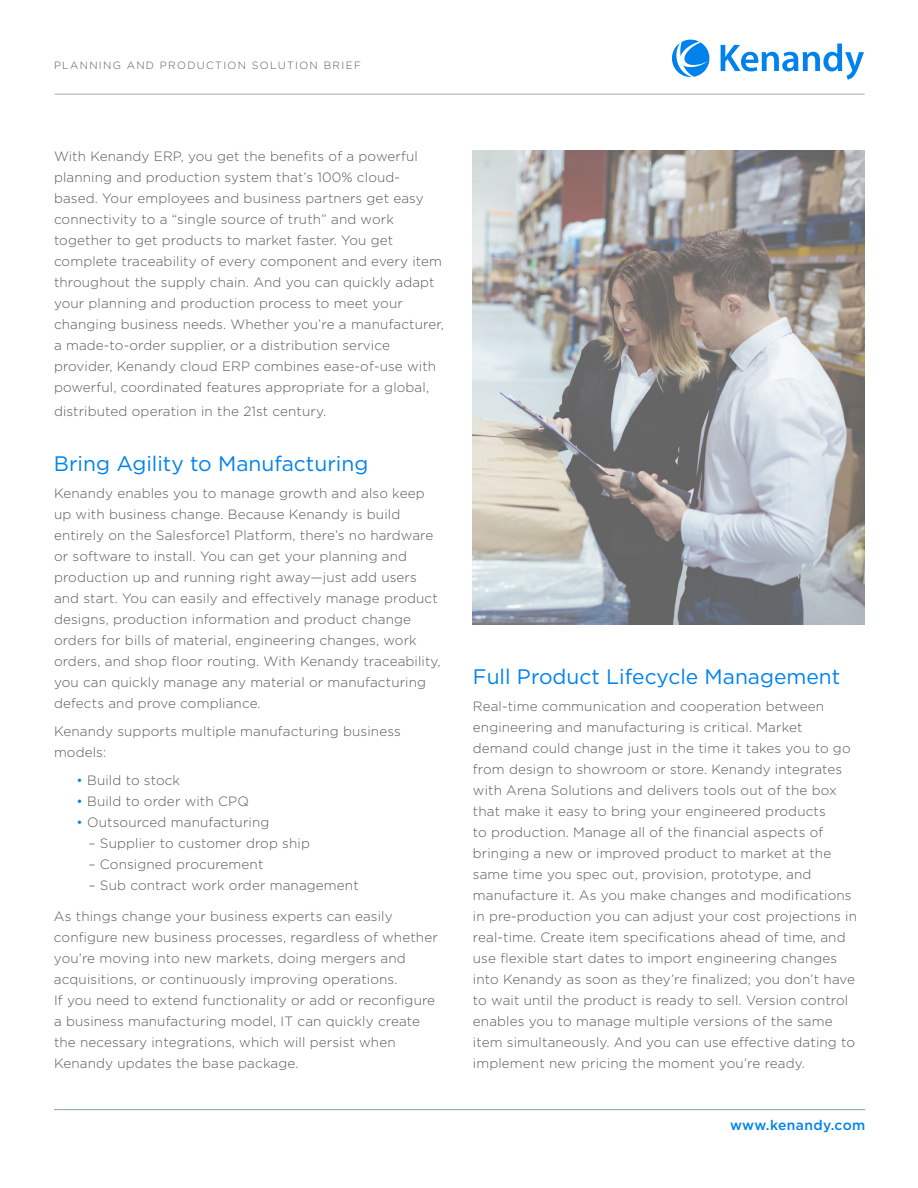
<style>
.page{position:relative;width:918px;height:1188px;background:#fff}
.page>*{position:absolute;margin:0;border:0;box-sizing:border-box;transform-origin:0 0}
.t1{font:21px "Gotham";color:#0082ed}
.t2{font:500 13.8px "Gotham";letter-spacing:.03em;color:#0082ed}
.t3{font:300 13.5px/21px "Gotham";letter-spacing:.01em;color:#58595b}
.t4{font:300 10.5px "Gotham";letter-spacing:.125em;color:#58595b}
.s1{color:#0082ed}
</style>
<div class="page">
<hr style="left:55px;top:94px;width:810px;height:1px;background:#a7a9ac">
<svg style="left:721px;top:44px;width:143px;height:36px"></svg>
<svg style="left:672px;top:40px;width:37px;height:37px"></svg>
<hr style="left:54px;top:1109px;width:811px;height:1px;background:#89a1b2">
<img style="left:473px;top:150px;width:392px;height:474px">
<p class="t4" style="left:54px;top:58px;width:308px">PLANNING AND PRODUCTION SOLUTION BRIEF</p>
<p class="t3" style="left:54px;top:145px;width:391px">With Kenandy ERP, you get the benefits of a powerful planning and production system that’s 100% cloud&shy;based. Your employees and business partners get easy connectivity to a “single source of truth” and work together to get products to market faster. You get complete traceability of every component and every item throughout the supply chain. And you can quickly adapt your planning and production process to meet your changing business needs. Whether you’re a manufacturer, a made-to-order supplier, or a distribution service provider, Kenandy cloud ERP combines ease-of-use with powerful, coordinated features appropriate for a global,</p>
<p class="t3" style="left:54px;top:400px;width:274px">distributed operation in the 21st century.</p>
<h1 class="t1" style="left:54px;top:450px;width:316px">Bring Agility to Manufacturing</h1>
<p class="t3" style="left:54px;top:483px;width:388px">Kenandy enables you to manage growth and also keep up with business change. Because Kenandy is build entirely on the Salesforce1 Platform, there’s no hardware or software to install. You can get your planning and production up and running right away—just add users and start. You can easily and effectively manage product designs, production information and product change orders for bills of material, engineering changes, work orders, and shop floor routing. With Kenandy traceability, you can quickly manage any material or manufacturing defects and prove compliance.</p>
<p class="t3" style="left:54px;top:720px;width:348px">Kenandy supports multiple manufacturing business models:</p>
<p class="t3" style="left:77px;top:769px;width:105px"><span class="s1">•</span> Build to stock</p>
<p class="t3" style="left:77px;top:790px;width:174px"><span class="s1">•</span> Build to order with CPQ</p>
<p class="t3" style="left:77px;top:811px;width:194px"><span class="s1">•</span> Outsourced manufacturing</p>
<p class="t3" style="left:89px;top:832px;width:223px">– Supplier to customer drop ship</p>
<p class="t3" style="left:89px;top:853px;width:176px">– Consigned procurement</p>
<p class="t3" style="left:89px;top:874px;width:272px">– Sub contract work order management</p>
<p class="t3" style="left:54px;top:905px;width:385px">As things change your business experts can easily configure new business processes, regardless of whether you’re moving into new markets, doing mergers and acquisitions, or continuously improving operations.<br>If you need to extend functionality or add or reconfigure a business manufacturing model, IT can quickly create the necessary integrations, which will persist when Kenandy updates the base package.</p>
<h1 class="t1" style="left:473px;top:663px;width:369px">Full Product Lifecycle Management</h1>
<p class="t3" style="left:473px;top:696px;width:386px">Real-time communication and cooperation between engineering and manufacturing is critical. Market demand could change just in the time it takes you to go from design to showroom or store. Kenandy integrates with Arena Solutions and delivers tools out of the box that make it easy to bring your engineered products<br>to production. Manage all of the financial aspects of bringing a new or improved product to market at the same time you spec out, provision, prototype, and manufacture it. As you make changes and modifications in pre-production you can adjust your cost projections in real-time. Create item specifications ahead of time, and use flexible start dates to import engineering changes into Kenandy as soon as they’re finalized; you don’t have to wait until the product is ready to sell. Version control enables you to manage multiple versions of the same item simultaneously. And you can use effective dating to implement new pricing the moment you’re ready.</p>
<p class="t2" style="left:730px;top:1116px;width:137px">www.kenandy.com</p>
</div>
